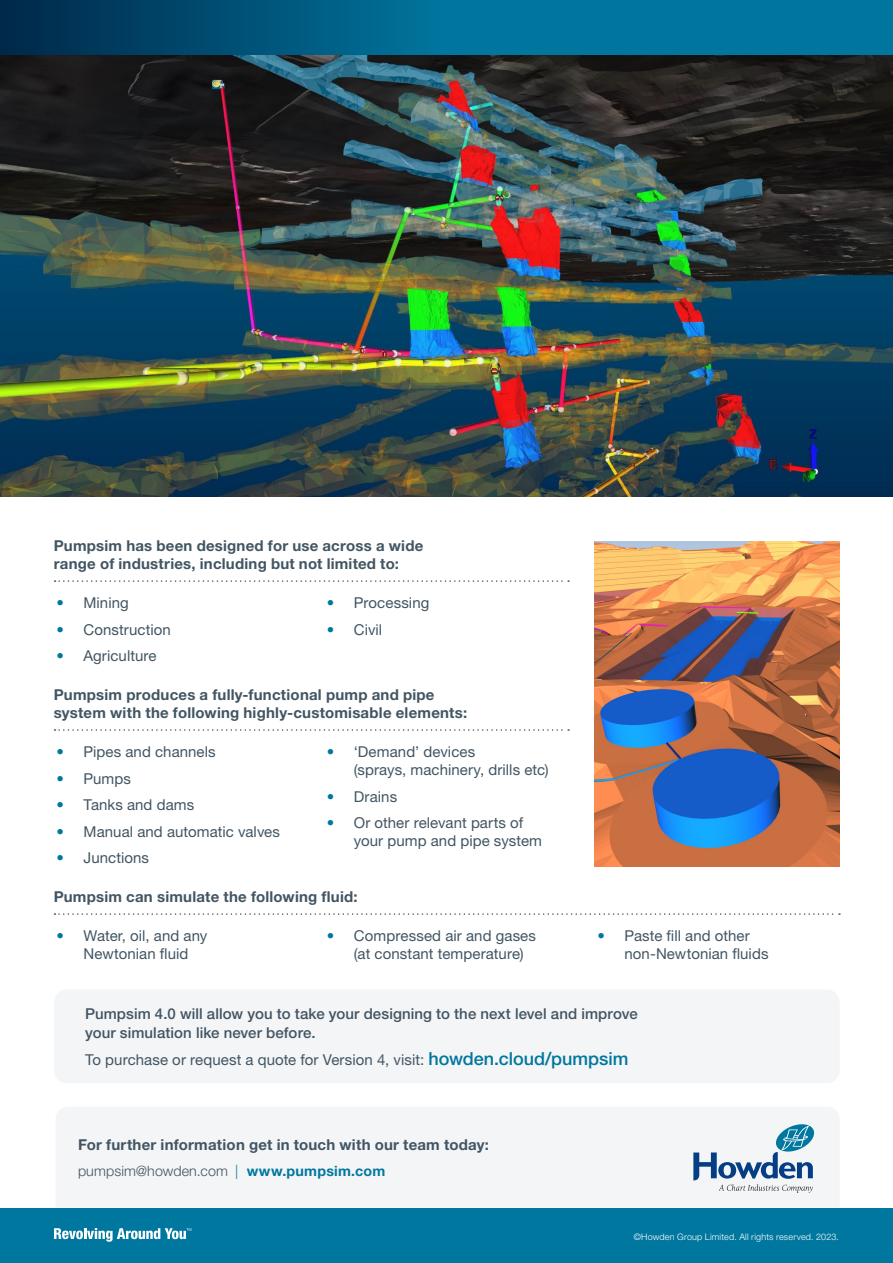
<style>
.page{position:relative;width:893px;height:1263px;background:#fff}
.page>*{position:absolute;margin:0;border:0;box-sizing:border-box;transform-origin:0 0}
.t1{font:15px/18px "Helvetica Neue LT Pro";letter-spacing:.005em;color:#425563}
.t2{font:700 15px/18px "Helvetica Neue LT Pro";letter-spacing:.015em;color:#425563}
.t3{font:500 15px/19.5px "Helvetica Neue LT Pro";letter-spacing:.005em;color:#425563}
.t4{font:300 14.25px "Helvetica Neue LT Pro";letter-spacing:.01em;color:#425563}
.t5{font:300 9px "Helvetica Neue LT Pro";letter-spacing:.025em;color:#fff}
.s1{color:#00779f}
.s2{font-weight:500;font-size:18px;color:#00779f}
.s3{font-weight:700;color:#00779f}
</style>
<div class="page">
<div style="left:55px;top:1107px;width:785px;height:122px;background:#f4f5f7;border-radius:13px"></div>
<svg style="left:693px;top:1124px;width:121px;height:69px"></svg>
<div style="left:0;top:1209px;width:893px;height:54px;background:#00779f"></div>
<svg style="left:54px;top:1228px;width:137px;height:14px"></svg>
<img style="left:0;top:54px;width:893px;height:442px">
<img style="left:594px;top:542px;width:246px;height:325px">
<svg style="left:0;top:0;width:893px;height:54px;background:#006288"></svg>
<svg style="left:55px;top:580px;width:514px;height:2px"></svg>
<svg style="left:54px;top:913px;width:786px;height:2px"></svg>
<svg style="left:55px;top:729px;width:514px;height:2px"></svg>
<div style="left:54px;top:989px;width:786px;height:94px;background:#f4f5f7;border-radius:13px"></div>
<p class="t2" style="left:54px;top:536px;width:371px">Pumpsim has been designed for use across a wide range of industries, including but not limited to:</p>
<p class="t1" style="left:57px;top:594px;width:74px"><span class="s1">•</span> Mining</p>
<p class="t1" style="left:57px;top:620px;width:116px"><span class="s1">•</span> Construction</p>
<p class="t1" style="left:57px;top:647px;width:102px"><span class="s1">•</span> Agriculture</p>
<p class="t1" style="left:327px;top:594px;width:104px"><span class="s1">•</span> Processing</p>
<p class="t1" style="left:327px;top:620px;width:57px"><span class="s1">•</span> Civil</p>
<p class="t2" style="left:54px;top:685px;width:415px">Pumpsim produces a fully-functional pump and pipe system with the following highly-customisable elements:</p>
<p class="t1" style="left:57px;top:742px;width:161px"><span class="s1">•</span> Pipes and channels</p>
<p class="t1" style="left:57px;top:769px;width:76px"><span class="s1">•</span> Pumps</p>
<p class="t1" style="left:57px;top:795px;width:139px"><span class="s1">•</span> Tanks and dams</p>
<p class="t1" style="left:57px;top:822px;width:225px"><span class="s1">•</span> Manual and automatic valves</p>
<p class="t1" style="left:57px;top:848px;width:94px"><span class="s1">•</span> Junctions</p>
<p class="t1" style="left:354px;top:742px;width:196px;text-indent:-27px"><span class="s1">•</span> ‘Demand’ devices<br>(sprays, machinery, drills etc)</p>
<p class="t1" style="left:327px;top:787px;width:72px"><span class="s1">•</span> Drains</p>
<p class="t1" style="left:354px;top:813px;width:190px;text-indent:-27px"><span class="s1">•</span> Or other relevant parts of your pump and pipe system</p>
<p class="t2" style="left:54px;top:887px;width:305px">Pumpsim can simulate the following fluid:</p>
<p class="t1" style="left:56px;top:926px;width:152px;text-align:center"><span class="s1">•</span> Water, oil, and any<br>Newtonian fluid</p>
<p class="t1" style="left:354px;top:926px;width:184px;text-indent:-27px"><span class="s1">•</span> Compressed air and gases (at constant temperature)</p>
<p class="t1" style="left:624px;top:926px;width:146px;text-indent:-27px"><span class="s1">•</span> Paste fill and other non-Newtonian fluids</p>
<p class="t3" style="left:85px;top:1003px;width:554px">Pumpsim 4.0 will allow you to take your designing to the next level and improve your simulation like never before.</p>
<p class="t1" style="left:85px;top:1050px;width:545px">To purchase or request a quote for Version 4, visit: <span class="s2">howden.cloud/pumpsim</span></p>
<p class="t2" style="left:78px;top:1135px;width:413px">For further information get in touch with our team today:</p>
<p class="t4" style="left:78px;top:1162px;width:309px">pumpsim@howden.com <span class="s1">|</span> <span class="s3">www.pumpsim.com</span></p>
<p class="t5" style="left:634px;top:1231px;width:207px">©Howden Group Limited. All rights reserved. 2023.</p>
</div>
